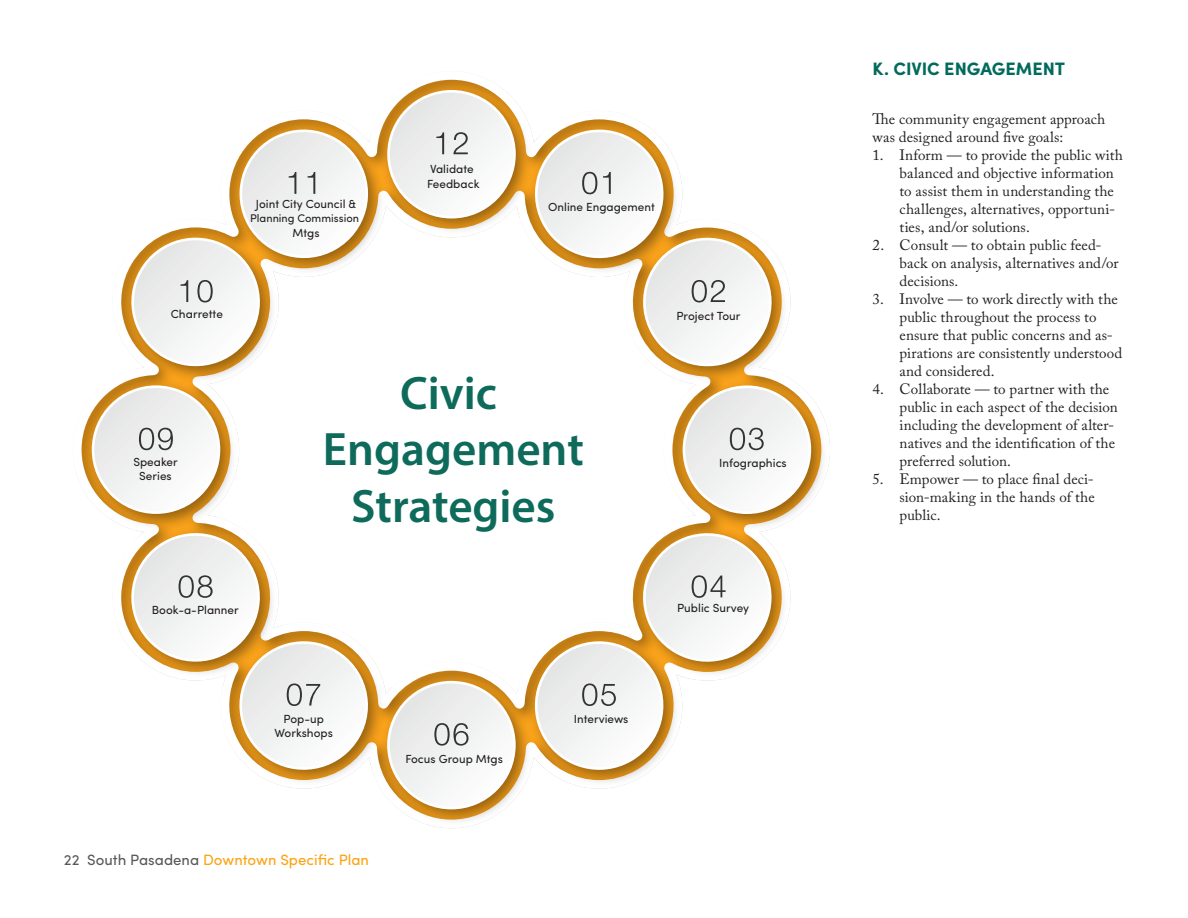
<style>
.page{position:relative;width:1188px;height:918px;background:#fff}
.page>*{position:absolute;margin:0;border:0;box-sizing:border-box;transform-origin:0 0}
.t1{font:600 47.1px/56.6px "Myriad Pro";color:#0e6b5b;text-align:center}
.head_1{font:700 18px "Sofia Pro";color:#006b5b}
.body_no_indent{font:15px/18px "Adobe Caslon Pro";letter-spacing:.005em;color:#231f20}
.t2{font:15px "Sofia Pro";color:#fca311}
.t3{font:11.85px/14.1px "Sofia Pro";color:#231f20;text-align:center}
.t4{font:11.1px "Sofia Pro";color:#231f20}
.s1{color:#595959}
</style>
<div class="page">
<img style="left:386px;top:80px;width:141px;height:158px">
<div style="left:389px;top:91px;width:125px;height:126px;background:#f0f1f1;border-radius:63px"></div>
<div style="left:387px;top:90px;width:129px;height:129px;border:3px solid #fff;border-radius:50%"></div>
<img style="left:376px;top:119px;width:13px;height:119px">
<img style="left:121px;top:282px;width:116px;height:94px">
<img style="left:81px;top:376px;width:158px;height:149px">
<div style="left:93px;top:387px;width:126px;height:126px;background:linear-gradient(to right,#e8e9e9,#fafafa);border-radius:63px"></div>
<div style="left:92px;top:385px;width:128px;height:129px;border:3px solid #fff;border-radius:50%"></div>
<img style="left:262px;top:665px;width:117px;height:124px">
<img style="left:377px;top:670px;width:147px;height:159px">
<div style="left:388px;top:682px;width:126px;height:126px;background:linear-gradient(to right,#e9eae9,#f9fafa);border-radius:63px"></div>
<div style="left:387px;top:681px;width:129px;height:128px;border:3px solid #fff;border-radius:50%"></div>
<img style="left:524px;top:687px;width:109px;height:102px">
<img style="left:779px;top:556px;width:12px;height:83px">
<img style="left:672px;top:384px;width:158px;height:142px">
<div style="left:684px;top:387px;width:126px;height:126px;background:linear-gradient(to right,#e8e9e9,#fafafa);border-radius:63px"></div>
<div style="left:683px;top:385px;width:128px;height:129px;border:3px solid #fff;border-radius:50%"></div>
<img style="left:666px;top:268px;width:127px;height:119px">
<img style="left:524px;top:119px;width:94px;height:119px">
<svg style="left:436px;top:132px;width:8px;height:22px"></svg>
<svg style="left:453px;top:132px;width:15px;height:22px"></svg>
<svg style="left:527px;top:122px;width:256px;height:252px"></svg>
<svg style="left:730px;top:428px;width:34px;height:22px"></svg>
<svg style="left:139px;top:428px;width:34px;height:22px"></svg>
<svg style="left:527px;top:526px;width:252px;height:255px"></svg>
<svg style="left:124px;top:119px;width:252px;height:255px"></svg>
<svg style="left:121px;top:525px;width:255px;height:252px"></svg>
<svg style="left:434px;top:723px;width:35px;height:23px"></svg>
<p class="t3" style="left:171px;top:306px;width:53px">Charrette</p>
<p class="t3" style="left:133px;top:453px;width:46px">Speaker<br>Series</p>
<p class="t3" style="left:256px;top:196px;width:102px">Joint City Council &amp;</p>
<p class="t4" style="left:250px;top:210px;width:110px">Planning Commission</p>
<p class="t3" style="left:293px;top:225px;width:29px">Mtgs</p>
<p class="t3" style="left:427px;top:161px;width:54px;text-align:left">Validate<br>Feedback</p>
<p class="t3" style="left:548px;top:199px;width:108px">Online Engagement</p>
<p class="t1" style="left:323px;top:364px;width:262px">Civic<br>Engagement<br>Strategies</p>
<p class="t3" style="left:677px;top:307px;width:65px">Project Tour</p>
<p class="t3" style="left:719px;top:455px;width:69px">Infographics</p>
<p class="t3" style="left:152px;top:602px;width:88px">Book-a-Planner</p>
<p class="t3" style="left:677px;top:600px;width:74px">Public Survey</p>
<p class="t3" style="left:274px;top:711px;width:60px">Pop-up<br>Workshops</p>
<p class="t2" style="left:64px;top:849px;width:307px"><span class="s1">22 South Pasadena</span> Downtown Specific Plan</p>
<p class="t3" style="left:405px;top:751px;width:99px">Focus Group Mtgs</p>
<p class="t3" style="left:574px;top:711px;width:56px">Interviews</p>
<p class="head_1" style="left:873px;top:55px;width:194px">K. CIVIC ENGAGEMENT</p>
<p class="body_no_indent" style="left:873px;top:110px;width:234px">The community engagement approach was designed around five goals:</p>
<p class="body_no_indent" style="left:900px;top:146px;width:225px;text-indent:-27px">1. Inform — to provide the public with balanced and objective information to assist them in understanding the challenges, alternatives, opportuni&shy;ties, and/or solutions.</p>
<p class="body_no_indent" style="left:900px;top:236px;width:221px;text-indent:-27px">2. Consult — to obtain public feed&shy;back on analysis, alternatives and/or decisions.</p>
<p class="body_no_indent" style="left:900px;top:290px;width:224px;text-indent:-27px">3. Involve — to work directly with the public throughout the process to ensure that public concerns and as&shy;pirations are consistently understood and considered.</p>
<p class="body_no_indent" style="left:900px;top:380px;width:220px;text-indent:-27px">4. Collaborate — to partner with the public in each aspect of the decision including the development of alter&shy;natives and the identification of the preferred solution.</p>
<p class="body_no_indent" style="left:900px;top:470px;width:197px;text-align:justify;text-indent:-27px">5. Empower — to place final deci&shy;sion-making in the hands of the public.</p>
</div>
